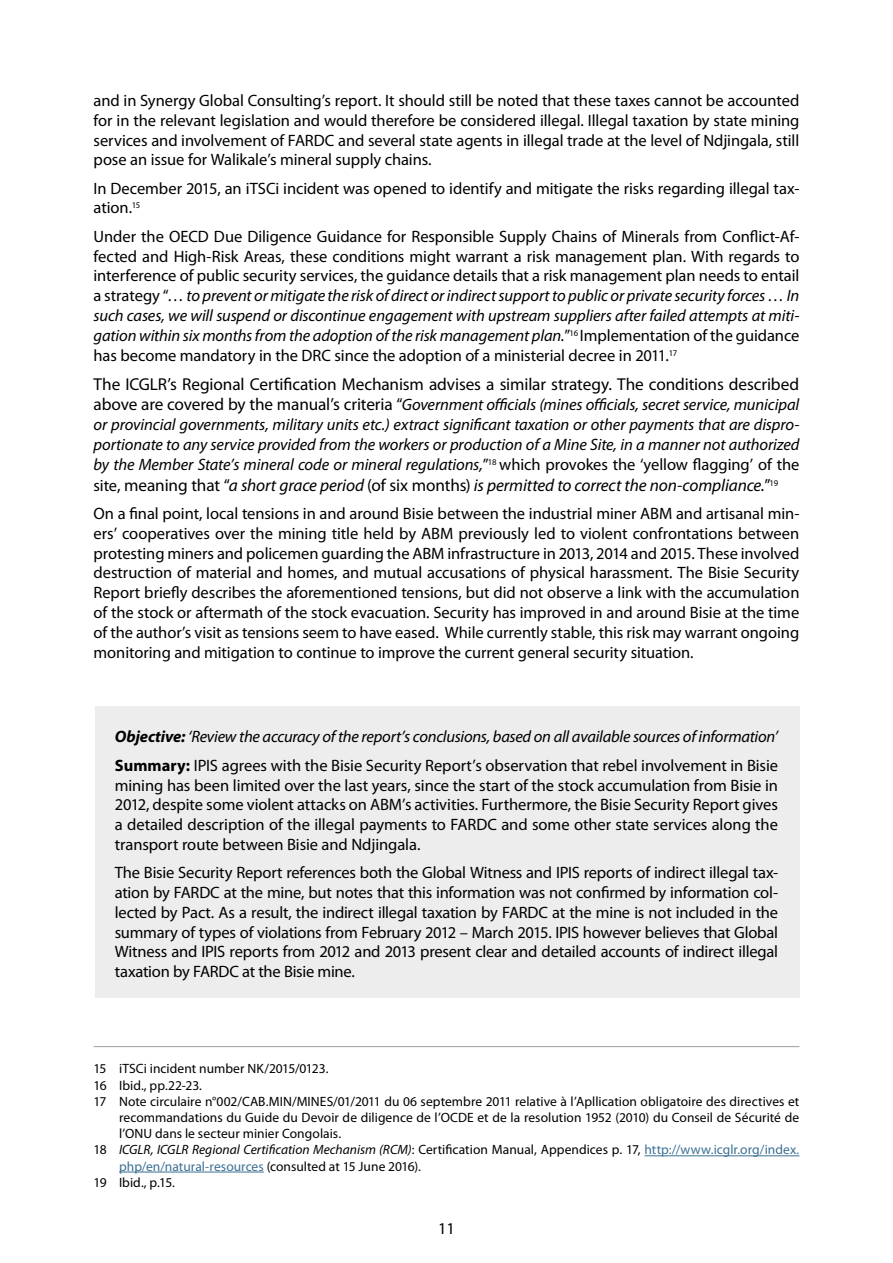
<style>
.page{position:relative;width:893px;height:1263px;background:#fff}
.page>*{position:absolute;margin:0;border:0;box-sizing:border-box;transform-origin:0 0}
.t1{font:italic 17.25px "Myriad Pro";letter-spacing:-.01em;color:#000}
.t2{font:17.25px "Myriad Pro";letter-spacing:-.005em;color:#000}
.t3{font:16.5px/19.8px "Myriad Pro";letter-spacing:-.005em;color:#000;text-align:justify}
.t4{font:italic 16.5px/19.8px "Myriad Pro";letter-spacing:-.015em;color:#000;text-align:justify}
.t5{font:13.5px "Myriad Pro";color:#000}
.t6{font:italic 13.5px "Myriad Pro";color:#000}
.t7{font:13.5px "Myriad Pro";color:#3c7094}
.s1{font-style:italic}
.s2{font-style:normal;font-size:17.25px}
.s3{font-style:normal}
.s4{font-style:normal;font-size:16.5px}
.s5{font-weight:700}
.s6{font-weight:700;font-style:normal}
.s7{font-style:normal;color:#3c7094}
.s8{color:#000}
</style>
<div class="page">
<div style="left:95px;top:706px;width:704px;height:291px;background:#ededed"></div>
<hr style="left:94px;top:1046px;width:705px;height:1px;background:#9d9d9c">
<hr style="left:644px;top:1155px;width:155px;height:1px;background:#3c7094">
<hr style="left:119px;top:1172px;width:145px;height:1px;background:#3c7094">
<p class="t3" style="left:94px;top:91px;width:707px">and in Synergy Global Consulting’s report. It should still be noted that these taxes cannot be accounted for in the relevant legislation and would therefore be considered illegal. Illegal taxation by state mining services and involvement of FARDC and several state agents in illegal trade at the level of Ndjingala, still pose an issue for Walikale’s mineral supply chains.</p>
<p class="t3" style="left:94px;top:179px;width:707px">In December 2015, an iTSCi incident was opened to identify and mitigate the risks regarding illegal tax&shy;ation.<sup>15</sup></p>
<p class="t3" style="left:94px;top:227px;width:707px">Under the OECD Due Diligence Guidance for Responsible Supply Chains of Minerals from Conflict-Af&shy;fected and High-Risk Areas, these conditions might warrant a risk management plan. With regards to interference of public security services, the guidance details that a risk management plan needs to entail a strategy “… <span class="s1">to prevent or mitigate the risk of direct or indirect support to public or private security forces … In such cases, we will suspend or discontinue engagement with upstream suppliers after failed attempts at miti&shy;gation within six months from the adoption of the risk management plan.</span>”<sup>16</sup> Implementation of the guidance has become mandatory in the DRC since the adoption of a ministerial decree in 2011.<sup>17</sup></p>
<p class="t2" style="left:94px;top:375px;width:707px">The ICGLR’s Regional Certification Mechanism advises a similar strategy. The conditions described</p>
<p class="t4" style="left:94px;top:395px;width:707px"><span class="s2">above are covered by the manual’s criteria “</span>Government officials (mines officials, secret service, municipal or provincial governments, military units etc.) extract significant taxation or other payments that are dispro&shy;portionate to any service provided from the workers or production of a Mine Site, in a manner not authorized by the Member State’s mineral code or mineral regulations,<span class="s3">”</span><sup>18</sup> <span class="s3">which provokes the ‘yellow flagging’ of the</span></p>
<p class="t1" style="left:94px;top:475px;width:686px"><span class="s4">site</span><span class="s3">, meaning that “</span>a short grace period <span class="s3">(of six months)</span> is permitted to correct the non-compliance.<span class="s3">”</span><sup>19</sup></p>
<p class="t3" style="left:94px;top:504px;width:707px">On a final point, local tensions in and around Bisie between the industrial miner ABM and artisanal min&shy;ers’ cooperatives over the mining title held by ABM previously led to violent confrontations between protesting miners and policemen guarding the ABM infrastructure in 2013, 2014 and 2015. These involved destruction of material and homes, and mutual accusations of physical harassment. The Bisie Security Report briefly describes the aforementioned tensions, but did not observe a link with the accumulation of the stock or aftermath of the stock evacuation. Security has improved in and around Bisie at the time of the author’s visit as tensions seem to have eased. While currently stable, this risk may warrant ongoing monitoring and mitigation to continue to improve the current general security situation.</p>
<p class="t4" style="left:115px;top:723px;width:665px;line-height:28.3px"><span class="s5">Objective:</span> ‘Review the accuracy of the report’s conclusions, based on all available sources of information’<br><span class="s6">Summary:</span> <span class="s3">IPIS agrees with the Bisie Security Report’s observation that rebel involvement in Bisie</span></p>
<p class="t3" style="left:115px;top:775px;width:665px">mining has been limited over the last years, since the start of the stock accumulation from Bisie in 2012, despite some violent attacks on ABM’s activities. Furthermore, the Bisie Security Report gives a detailed description of the illegal payments to FARDC and some other state services along the transport route between Bisie and Ndjingala.</p>
<p class="t3" style="left:115px;top:863px;width:665px">The Bisie Security Report references both the Global Witness and IPIS reports of indirect illegal tax&shy;ation by FARDC at the mine, but notes that this information was not confirmed by information col&shy;lected by Pact. As a result, the indirect illegal taxation by FARDC at the mine is not included in the summary of types of violations from February 2012 – March 2015. IPIS however believes that Global Witness and IPIS reports from 2012 and 2013 present clear and detailed accounts of indirect illegal taxation by FARDC at the Bisie mine.</p>
<p class="t5" style="left:94px;top:1061px;width:236px">15 iTSCi incident number NK/2015/0123.</p>
<p class="t5" style="left:94px;top:1078px;width:110px">16 Ibid., pp.22-23.</p>
<p class="t5" style="left:94px;top:1094px;width:707px">17 Note circulaire n°002/CAB.MIN/MINES/01/2011 du 06 septembre 2011 relative à l’Apllication obligatoire des directives et</p>
<p class="t5" style="left:119px;top:1110px;width:682px">recommandations du Guide du Devoir de diligence de l’OCDE et de la resolution 1952 (2010) du Conseil de Sécurité de</p>
<p class="t5" style="left:119px;top:1126px;width:224px">l’ONU dans le secteur minier Congolais.</p>
<p class="t6" style="left:94px;top:1143px;width:707px"><span class="s3">18</span> ICGLR, ICGLR Regional Certification Mechanism (RCM)<span class="s3">: Certification Manual, Appendices p. 17,</span> <span class="s7">http://www.icglr.org/index.</span></p>
<p class="t7" style="left:119px;top:1159px;width:303px">php/en/natural-resources <span class="s8">(consulted at 15 June 2016).</span></p>
<p class="t5" style="left:94px;top:1175px;width:83px">19 Ibid., p.15.</p>
<p class="t3" style="left:438px;top:1218px;width:18px">11</p>
</div>
